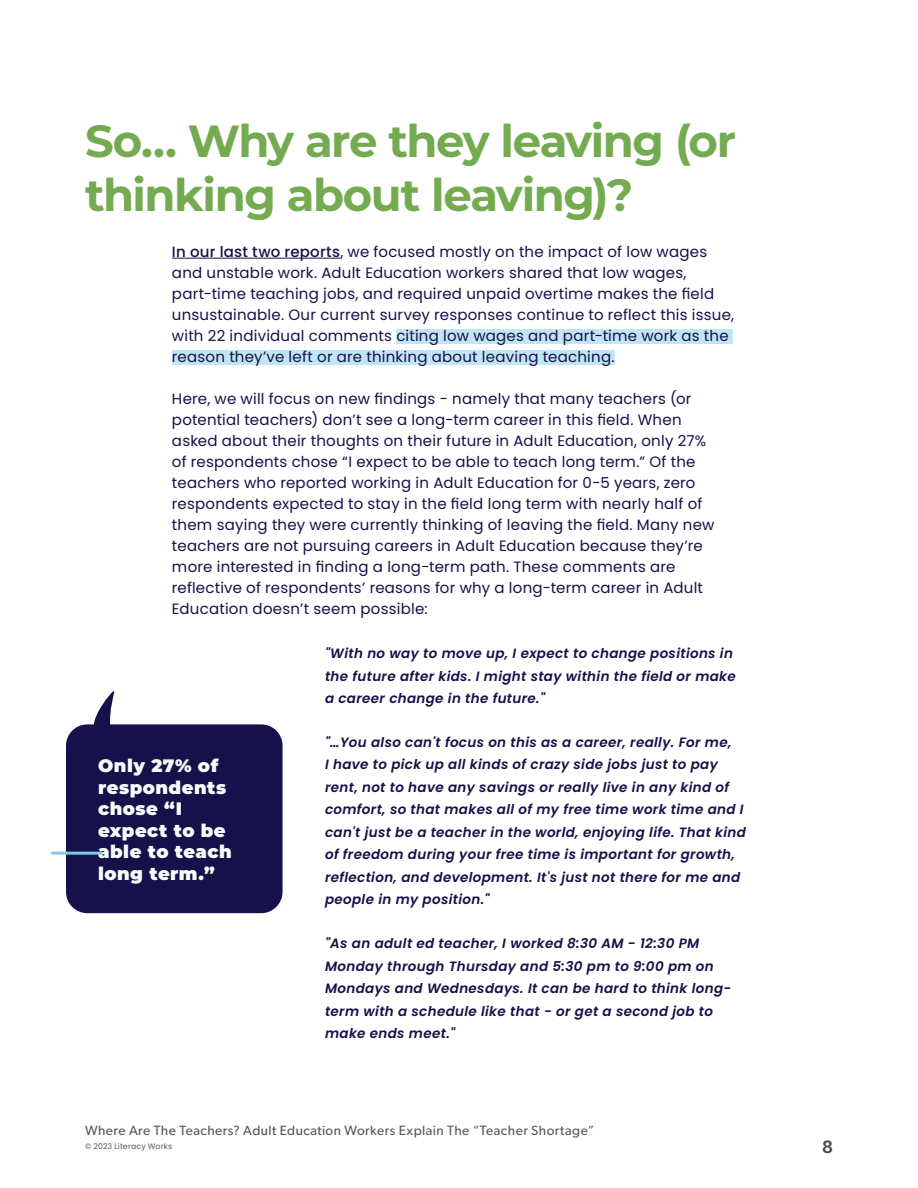
<style>
.page{position:relative;width:918px;height:1188px;background:#fff}
.page>*{position:absolute;margin:0;border:0;box-sizing:border-box;transform-origin:0 0}
.t1{font:700 45px/54px "Montserrat";letter-spacing:-.035em;color:#74aa50}
.P1{font:900 18px/21.6px "Montserrat";letter-spacing:.03em;color:#f9fafc}
.t2{font:500 18px "Gibson";color:#474750}
.P1-2{font:15px/21px "Poppins";letter-spacing:.015em;color:#16114a}
.t3{font:italic 600 13.5px/22.5px "Poppins";letter-spacing:.025em;color:#16114a}
.t4{font:13.5px "Gibson";letter-spacing:.035em;color:#565661}
.t5{font:7.8px "Poppins";letter-spacing:.015em;color:#565661}
.s1{font-weight:500}
</style>
<div class="page">
<hr style="left:172px;top:258px;width:168px;height:1px;background:#16114a">
<div style="left:396px;top:329px;width:337px;height:15px;background:#c0e6f3"></div>
<div style="left:172px;top:350px;width:443px;height:15px;background:#c0e6f3"></div>
<div style="left:66px;top:724px;width:217px;height:189px;background:#16114a;border-radius:21px"></div>
<svg style="left:94px;top:691px;width:20px;height:34px"></svg>
<hr style="left:52px;top:852px;width:49px;height:3px;background:#80cce6">
<h3 class="t1" style="left:85px;top:113px;width:653px">So… Why are they leaving (or thinking about leaving)?</h3>
<p class="P1-2" style="left:172px;top:241px;width:564px"><span class="s1">In our last two reports</span>, we focused mostly on the impact of low wages and unstable work. Adult Education workers shared that low wages, part-time teaching jobs, and required unpaid overtime makes the field unsustainable. Our current survey responses continue to reflect this issue, with 22 individual comments citing low wages and part-time work as the reason they’ve left or are thinking about leaving teaching.</p>
<p class="P1-2" style="left:172px;top:389px;width:544px">Here, we will focus on new findings - namely that many teachers (or potential teachers) don’t see a long-term career in this field. When asked about their thoughts on their future in Adult Education, only 27% of respondents chose “I expect to be able to teach long term.” Of the teachers who reported working in Adult Education for 0-5 years, zero respondents expected to stay in the field long term with nearly half of them saying they were currently thinking of leaving the field. Many new teachers are not pursuing careers in Adult Education because they’re more interested in finding a long-term path. These comments are reflective of respondents’ reasons for why a long-term career in Adult Education doesn’t seem possible:</p>
<p class="t3" style="left:325px;top:642px;width:412px">"With no way to move up, I expect to change positions in the future after kids. I might stay within the field or make a career change in the future."</p>
<p class="t3" style="left:325px;top:731px;width:422px">"…You also can't focus on this as a career, really. For me,<br>I have to pick up all kinds of crazy side jobs just to pay rent, not to have any savings or really live in any kind of comfort, so that makes all of my free time work time and I can't just be a teacher in the world, enjoying life. That kind of freedom during your free time is important for growth, reflection, and development. It's just not there for me and people in my position."</p>
<p class="t3" style="left:325px;top:932px;width:408px">"As an adult ed teacher, I worked 8:30 AM - 12:30 PM Monday through Thursday and 5:30 pm to 9:00 pm on Mondays and Wednesdays. It can be hard to think long&shy;term with a schedule like that - or get a second job to make ends meet."</p>
<p class="P1" style="left:98px;top:754px;width:135px">Only 27% of respondents chose “I expect to be able to teach long term.”</p>
<p class="t4" style="left:85px;top:1122px;width:511px">Where Are The Teachers? Adult Education Workers Explain The “Teacher Shortage”</p>
<p class="t5" style="left:85px;top:1141px;width:89px">© 2023 Literacy Works</p>
<p class="t2" style="left:822px;top:1136px;width:12px">8</p>
</div>
